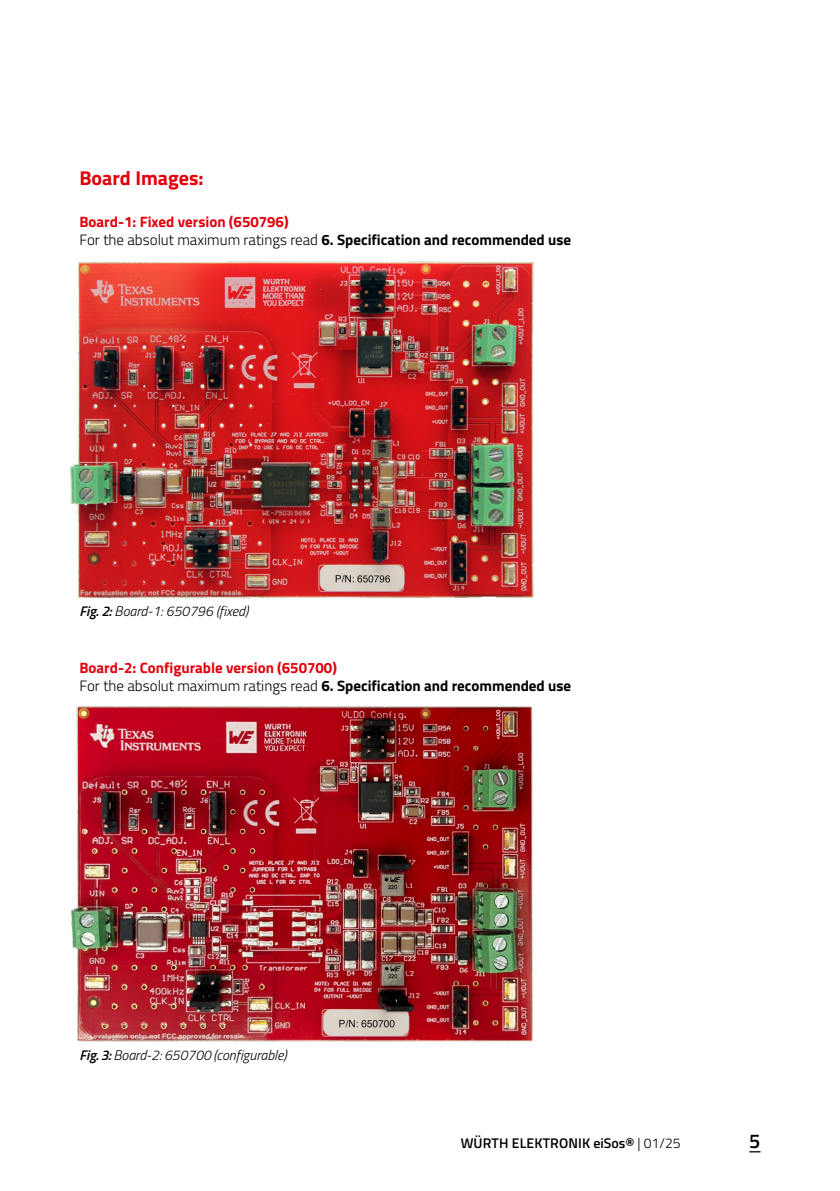
<style>
.page{position:relative;width:840px;height:1191px;background:#fff}
.page>*{position:absolute;margin:0;border:0;box-sizing:border-box;transform-origin:0 0}
.t1{font:700 20px "Titillium";color:#e3000b}
.t2{font:600 20px "Titillium";color:#000}
.t3{font:700 15px "Titillium";color:#000}
.t4{font:700 15px "Titillium";color:#e3000b}
.t5{font:italic 300 14px "Titillium";color:#000}
.t6{font:600 14px "Titillium";letter-spacing:.01em;color:#000}
.s1{font-weight:300}
.s2{font-weight:600}
</style>
<div class="page">
<img style="left:70px;top:261px;width:464px;height:338px">
<img style="left:71px;top:706px;width:462px;height:336px">
<p class="t1" style="left:79px;top:163px;width:126px">Board Images:</p>
<p class="t4" style="left:79px;top:210px;width:210px">Board-1: Fixed version (650796)</p>
<p class="t3" style="left:79px;top:228px;width:493px"><span class="s1">For the absolut maximum ratings read</span> 6. Specification and recommended use</p>
<p class="t5" style="left:79px;top:601px;width:170px"><span class="s2">Fig. 2:</span> Board-1: 650796 (fixed)</p>
<p class="t4" style="left:79px;top:656px;width:259px">Board-2: Configurable version (650700)</p>
<p class="t3" style="left:79px;top:674px;width:493px"><span class="s1">For the absolut maximum ratings read</span> 6. Specification and recommended use</p>
<p class="t5" style="left:79px;top:1045px;width:208px"><span class="s2">Fig. 3:</span> Board-2: 650700 (configurable)</p>
<p class="t6" style="left:460px;top:1133px;width:221px">WÜRTH ELEKTRONIK eiSos® <span class="s1">| 01/25</span></p>
<h1 class="t2" style="left:748px;top:1126px;width:13px">5</h1>
</div>
